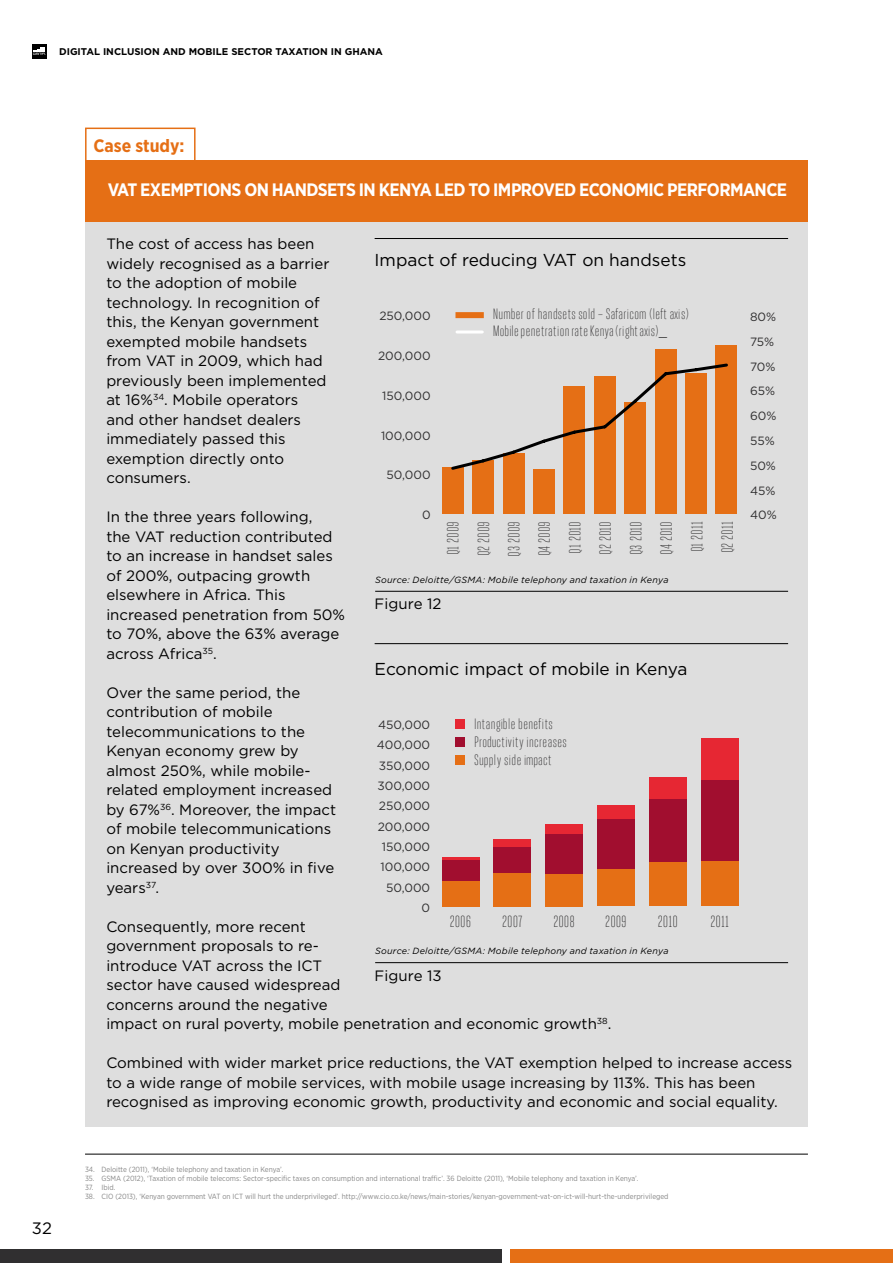
<style>
.page{position:relative;width:893px;height:1263px;background:#fff}
.page>*{position:absolute;margin:0;border:0;box-sizing:border-box;transform-origin:0 0}
.t1{font:700 18px "Gotham Narrow";letter-spacing:-.03em;color:#fff}
.t2{font:700 18px "Gotham Narrow";color:#e56f15}
.t3{font:17.25px "Gotham";color:#000}
.t4{font:16.5px "Gotham";color:#000}
.t5{font:300 16.05px/30.5px "Heroic Condensed";color:#302f30;text-align:justify}
.t6{font:15px/19.5px "Gotham";color:#000}
.t7{font:300 15px/18.1px "Heroic Condensed";letter-spacing:.03em;color:#302f30}
.t8{font:12px/20.4px "Gotham";color:#302f30}
.t9{font:700 9.75px "Gotham";color:#000}
.t10{font:italic 9px "Gotham";letter-spacing:.025em;color:#000}
.t11{font:7.5px "Gotham Narrow";color:#878787}
</style>
<div class="page">
<div style="left:0;top:1249px;width:502px;height:14px;background:#302f30"></div>
<div style="left:510px;top:1249px;width:383px;height:14px;background:#e56f15"></div>
<div style="left:32px;top:45px;width:14px;height:14px;background:#000"></div>
<svg style="left:33px;top:48px;width:13px;height:7px"></svg>
<div style="left:85px;top:160px;width:723px;height:967px;background:#dedede"></div>
<div style="left:85px;top:128px;width:111px;height:34px;border:2px solid #e56f15"></div>
<div style="left:85px;top:160px;width:723px;height:61px;background:#e56f15"></div>
<hr style="left:85px;top:1154px;width:723px;height:1px;background:#000">
<hr style="left:375px;top:643px;width:413px;height:1px;background:#000">
<hr style="left:375px;top:962px;width:413px;height:1px;background:#000">
<svg style="left:442px;top:857px;width:37px;height:4px"></svg>
<div style="left:494px;top:840px;width:37px;height:7px;background:#e62733"></div>
<div style="left:546px;top:824px;width:37px;height:10px;background:#e62733"></div>
<div style="left:597px;top:805px;width:38px;height:14px;background:#e62733"></div>
<div style="left:649px;top:777px;width:38px;height:22px;background:#e62733"></div>
<div style="left:701px;top:738px;width:37px;height:42px;background:#e62733"></div>
<div style="left:442px;top:861px;width:37px;height:20px;background:#a10e2f"></div>
<div style="left:494px;top:847px;width:37px;height:26px;background:#a10e2f"></div>
<div style="left:546px;top:834px;width:37px;height:40px;background:#a10e2f"></div>
<div style="left:597px;top:819px;width:38px;height:50px;background:#a10e2f"></div>
<div style="left:649px;top:799px;width:38px;height:63px;background:#a10e2f"></div>
<div style="left:701px;top:780px;width:37px;height:81px;background:#a10e2f"></div>
<div style="left:442px;top:881px;width:37px;height:25px;background:#e56f15"></div>
<div style="left:494px;top:873px;width:37px;height:33px;background:#e56f15"></div>
<div style="left:546px;top:874px;width:37px;height:32px;background:#e56f15"></div>
<div style="left:597px;top:869px;width:38px;height:37px;background:#e56f15"></div>
<div style="left:649px;top:862px;width:38px;height:44px;background:#e56f15"></div>
<div style="left:701px;top:861px;width:37px;height:45px;background:#e56f15"></div>
<div style="left:455px;top:719px;width:10px;height:10px;background:#e62733"></div>
<div style="left:455px;top:737px;width:10px;height:10px;background:#a10e2f"></div>
<div style="left:455px;top:755px;width:10px;height:10px;background:#e56f15"></div>
<hr style="left:375px;top:238px;width:413px;height:1px;background:#000">
<div style="left:442px;top:467px;width:22px;height:46px;background:#e56f15"></div>
<div style="left:472px;top:460px;width:22px;height:53px;background:#e56f15"></div>
<div style="left:503px;top:453px;width:21px;height:60px;background:#e56f15"></div>
<div style="left:533px;top:469px;width:22px;height:44px;background:#e56f15"></div>
<div style="left:563px;top:386px;width:22px;height:127px;background:#e56f15"></div>
<div style="left:594px;top:376px;width:22px;height:137px;background:#e56f15"></div>
<div style="left:624px;top:402px;width:22px;height:111px;background:#e56f15"></div>
<div style="left:655px;top:349px;width:22px;height:164px;background:#e56f15"></div>
<div style="left:685px;top:373px;width:22px;height:140px;background:#e56f15"></div>
<div style="left:715px;top:345px;width:22px;height:168px;background:#e56f15"></div>
<svg style="left:451px;top:363px;width:277px;height:109px"></svg>
<div style="left:455px;top:312px;width:29px;height:6px;background:#e56f15"></div>
<hr style="left:457px;top:330px;width:25px;height:3px;background:#fff">
<hr style="left:375px;top:591px;width:413px;height:1px;background:#000">
<p class="t9" style="left:59px;top:45px;width:325px">DIGITAL INCLUSION AND MOBILE SECTOR TAXATION IN GHANA</p>
<p class="t4" style="left:32px;top:1217px;width:21px">32</p>
<p class="t2" style="left:93px;top:134px;width:92px">Case study:</p>
<p class="t1" style="left:108px;top:178px;width:681px">VAT EXEMPTIONS ON HANDSETS IN KENYA LED TO IMPROVED ECONOMIC PERFORMANCE</p>
<p class="t6" style="left:106px;top:234px;width:225px">The cost of access has been widely recognised as a barrier to the adoption of mobile technology. In recognition of this, the Kenyan government exempted mobile handsets from VAT in 2009, which had previously been implemented at 16%<sup>34</sup>. Mobile operators and other handset dealers immediately passed this exemption directly onto consumers.</p>
<p class="t6" style="left:106px;top:507px;width:240px">In the three years following,<br>the VAT reduction contributed to an increase in handset sales of 200%, outpacing growth elsewhere in Africa. This increased penetration from 50% to 70%, above the 63% average across Africa<sup>35</sup>.</p>
<p class="t6" style="left:106px;top:682px;width:231px">Over the same period, the contribution of mobile telecommunications to the<br>Kenyan economy grew by almost 250%, while mobile&shy;related employment increased by 67%<sup>36</sup>. Moreover, the impact of mobile telecommunications on Kenyan productivity increased by over 300% in five years<sup>37</sup>.</p>
<p class="t6" style="left:106px;top:916px;width:507px">Consequently, more recent<br>government proposals to re-<br>introduce VAT across the ICT<br>sector have caused widespread<br>concerns around the negative<br>impact on rural poverty, mobile penetration and economic growth<sup>38</sup>.</p>
<p class="t6" style="left:106px;top:1053px;width:687px">Combined with wider market price reductions, the VAT exemption helped to increase access to a wide range of mobile services, with mobile usage increasing by 113%. This has been recognised as improving economic growth, productivity and economic and social equality.</p>
<p class="t3" style="left:375px;top:249px;width:313px">Impact of reducing VAT on handsets</p>
<p class="t7" style="left:493px;top:304px;width:197px">Number of handsets sold – Safaricom (left axis)</p>
<p class="t8" style="left:750px;top:306px;width:28px">80%</p>
<p class="t7" style="left:493px;top:322px;width:170px">Mobile penetration rate Kenya (right axis)_</p>
<p class="t8" style="left:379px;top:305px;width:53px">250,000</p>
<p class="t8" style="left:750px;top:331px;width:26px">75%</p>
<p class="t8" style="left:378px;top:346px;width:54px">200,000</p>
<p class="t8" style="left:750px;top:356px;width:27px">70%</p>
<p class="t8" style="left:750px;top:381px;width:27px">65%</p>
<p class="t8" style="left:382px;top:385px;width:50px">150,000</p>
<p class="t8" style="left:750px;top:405px;width:28px">60%</p>
<p class="t8" style="left:381px;top:425px;width:51px">100,000</p>
<p class="t8" style="left:750px;top:430px;width:26px">55%</p>
<p class="t8" style="left:750px;top:455px;width:27px">50%</p>
<p class="t8" style="left:387px;top:465px;width:46px">50,000</p>
<p class="t8" style="left:750px;top:480px;width:27px">45%</p>
<p class="t8" style="left:422px;top:505px;width:10px">0</p>
<p class="t8" style="left:750px;top:505px;width:28px">40%</p>
<p class="t5" style="left:438px;top:557px;width:37px;rotate:-90deg">Q1 2009<br>Q2 2009<br>Q3 2009<br>Q4 2009<br>Q1 2010<br>Q2 2010<br>Q3 2010<br>Q4 2010<br>Q1 2011<br>Q2 2011</p>
<p class="t10" style="left:375px;top:574px;width:295px">Source: Deloitte/GSMA: Mobile telephony and taxation in Kenya</p>
<p class="t6" style="left:375px;top:593px;width:68px">Figure 12</p>
<p class="t3" style="left:375px;top:658px;width:314px">Economic impact of mobile in Kenya</p>
<p class="t7" style="left:474px;top:715px;width:94px">Intangible benefits<br>Productivity increases<br>Supply side impact</p>
<p class="t8" style="left:377px;top:714px;width:55px">450,000<br>400,000</p>
<p class="t8" style="left:377px;top:775px;width:54px">300,000</p>
<p class="t8" style="left:378px;top:816px;width:54px">200,000</p>
<p class="t8" style="left:381px;top:857px;width:51px">100,000</p>
<p class="t8" style="left:422px;top:897px;width:10px">0</p>
<p class="t8" style="left:379px;top:755px;width:53px">350,000</p>
<p class="t8" style="left:379px;top:795px;width:53px">250,000</p>
<p class="t8" style="left:382px;top:836px;width:50px">150,000</p>
<p class="t8" style="left:386px;top:877px;width:46px">50,000</p>
<p class="t5" style="left:450px;top:907px;width:23px">2006</p>
<p class="t5" style="left:502px;top:907px;width:22px">2007</p>
<p class="t5" style="left:553px;top:907px;width:23px">2008</p>
<p class="t5" style="left:605px;top:907px;width:23px">2009</p>
<p class="t5" style="left:658px;top:907px;width:21px">2010</p>
<p class="t5" style="left:710px;top:907px;width:20px">2011</p>
<p class="t10" style="left:375px;top:945px;width:295px">Source: Deloitte/GSMA: Mobile telephony and taxation in Kenya</p>
<p class="t6" style="left:375px;top:966px;width:69px">Figure 13</p>
<p class="t11" style="left:85px;top:1165px;width:200px">34. Deloitte (2011), ‘Mobile telephony and taxation in Kenya’.</p>
<p class="t11" style="left:85px;top:1174px;width:555px">35. GSMA (2012), ‘Taxation of mobile telecoms: Sector-specific taxes on consumption and international traffic’. 36 Deloitte (2011), ‘Mobile telephony and taxation in Kenya’.</p>
<p class="t11" style="left:85px;top:1183px;width:32px">37. Ibid.</p>
<p class="t11" style="left:85px;top:1192px;width:585px">38. CIO (2013), ‘Kenyan government VAT on ICT will hurt the underprivileged’. http://www.cio.co.ke/news/main-stories/kenyan-government-vat-on-ict-will-hurt-the-underprivileged</p>
</div>
